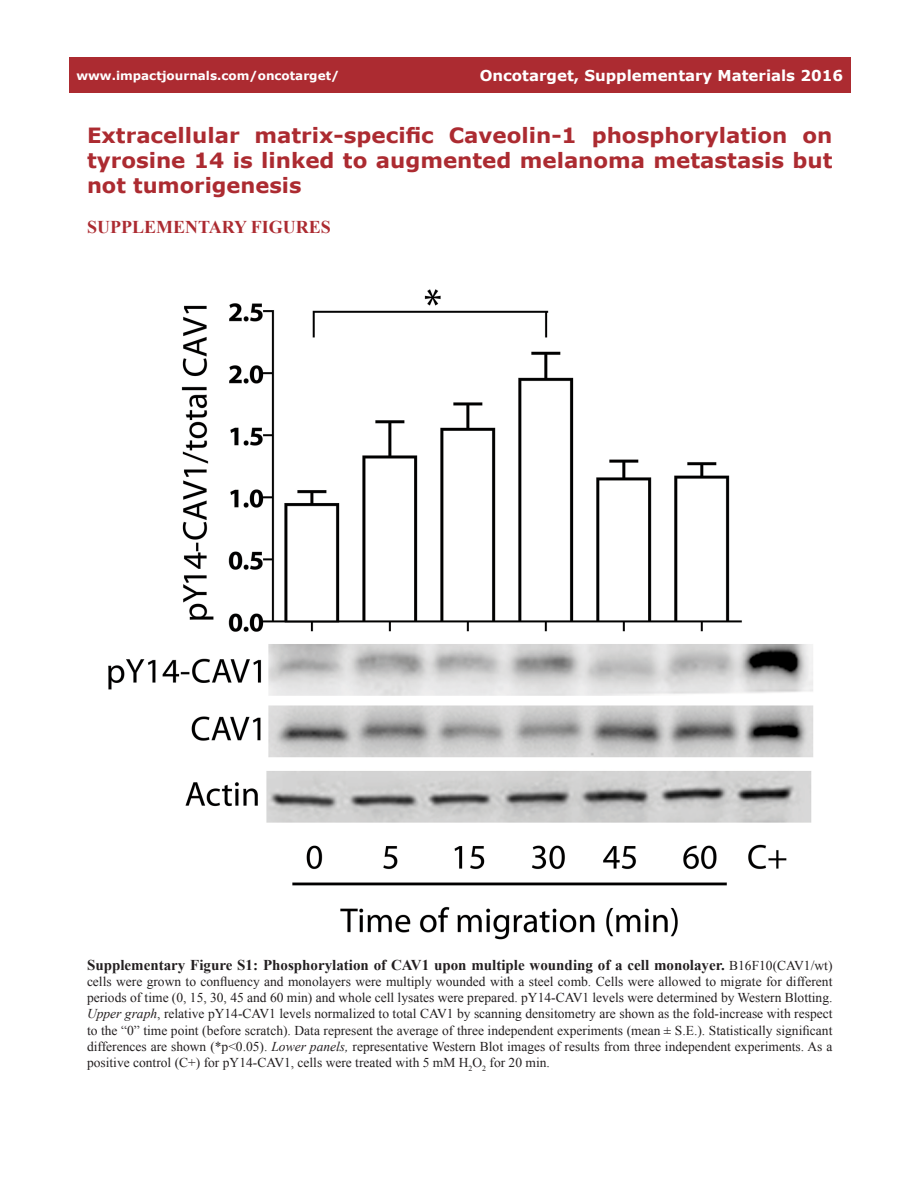
<style>
.page{position:relative;width:918px;height:1188px;background:#fff}
.page>*{position:absolute;margin:0;border:0;box-sizing:border-box;transform-origin:0 0}
.t1{font:700 21px/25.2px "Verdana";color:#ac2b31;text-align:justify}
.Heading{font:700 18px "Times New Roman";color:#ac2b31}
.figuretext{font:700 15px "Times New Roman";color:#231f20}
.t2{font:700 15px "Verdana";color:#fff}
.figuretext-2{font:13.5px/16.2px "Times New Roman";color:#231f20;text-align:justify}
.t3{font:700 12px "Verdana";color:#fff}
.s1{font-weight:400;font-size:13.5px}
.s2{font-style:italic}
</style>
<div class="page">
<div style="left:69px;top:57px;width:781px;height:36px;background:#ac2b31"></div>
<img style="left:108px;top:289px;width:705px;height:651px">
<p class="t3" style="left:76px;top:67px;width:264px">www.impactjournals.com/oncotarget/</p>
<p class="t2" style="left:480px;top:65px;width:365px">Oncotarget, Supplementary Materials 2016</p>
<p class="t1" style="left:87px;top:122px;width:747px">Extracellular matrix-specific Caveolin-1 phosphorylation on tyrosine 14 is linked to augmented melanoma metastasis but not tumorigenesis</p>
<p class="Heading" style="left:87px;top:214px;width:245px">SUPPLEMENTARY FIGURES</p>
<p class="figuretext" style="left:87px;top:954px;width:747px">Supplementary Figure S1: Phosphorylation of CAV1 upon multiple wounding of a cell monolayer. <span class="s1">B16F10(CAV1/wt)</span></p>
<p class="figuretext-2" style="left:87px;top:973px;width:747px">cells were grown to confluency and monolayers were multiply wounded with a steel comb. Cells were allowed to migrate for different periods of time (0, 15, 30, 45 and 60 min) and whole cell lysates were prepared. pY14-CAV1 levels were determined by Western Blotting.<br><span class="s2">Upper graph</span>, relative pY14-CAV1 levels normalized to total CAV1 by scanning densitometry are shown as the fold-increase with respect to the “0” time point (before scratch). Data represent the average of three independent experiments (mean ± S.E.). Statistically significant differences are shown (*p&lt;0.05). <span class="s2">Lower panels,</span> representative Western Blot images of results from three independent experiments. As a positive control (C+) for pY14-CAV1, cells were treated with 5 mM H<sub>2</sub>O<sub>2</sub> for 20 min.</p>
</div>
